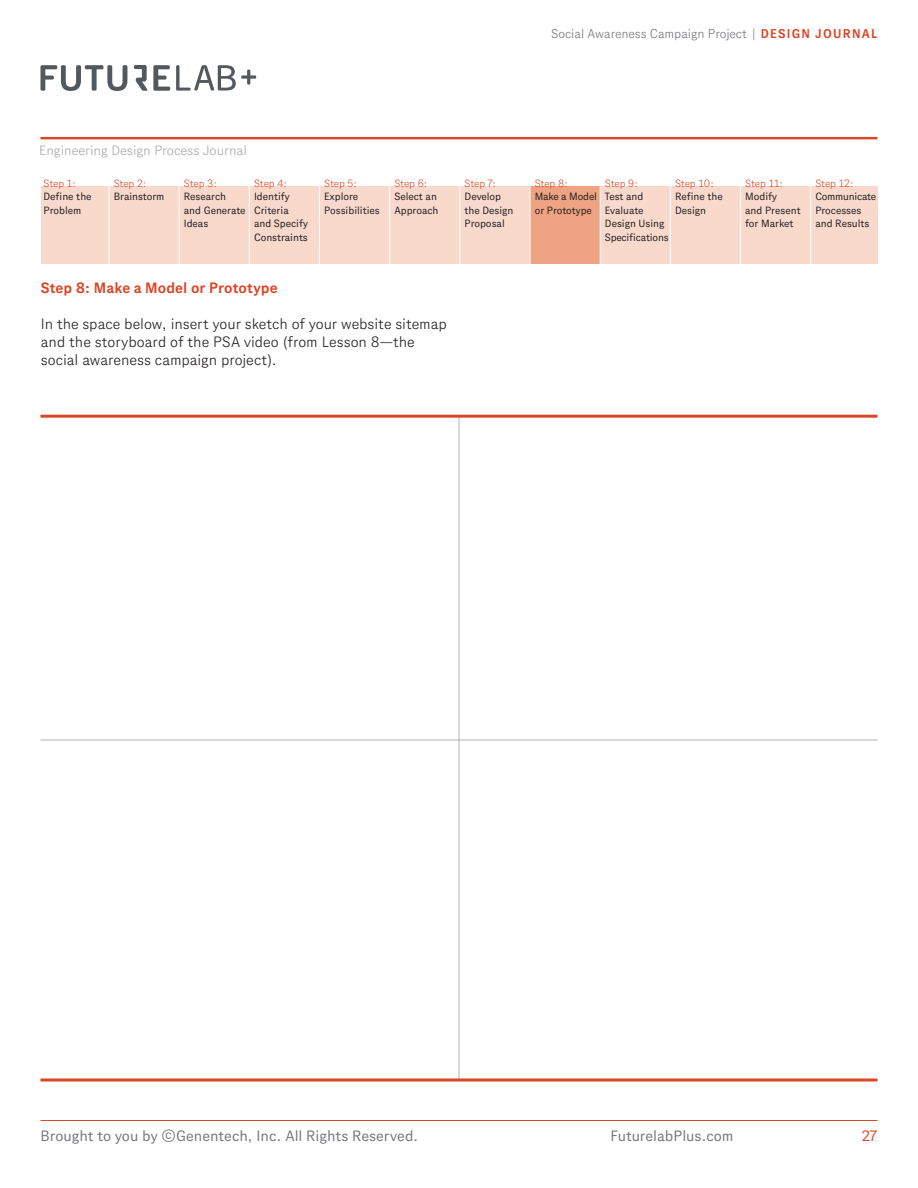
<style>
.page{position:relative;width:918px;height:1188px;background:#fff}
.page>*{position:absolute;margin:0;border:0;box-sizing:border-box;transform-origin:0 0}
.t1{font:300 15px/18px "Gene Sans";color:#231f20}
.t2{font:15px "Gene Sans";color:#76787b}
.t3{font:700 15px "Gene Sans";letter-spacing:.005em;color:#db4726}
.t4{font:15px "Gene Sans";color:#db4726}
.t5{font:300 13.5px "Gene Sans";color:#a8a9ad}
.t6{font:300 12.75px "Gene Sans";color:#76787b}
.t7{font:10.5px/13.5px "Gene Sans";color:#231f20}
.t8{font:300 10.5px "Gene Sans";letter-spacing:-.015em;color:#db4726}
.s1{font-weight:700;color:#db4726}
</style>
<div class="page">
<hr style="left:40px;top:137px;width:838px;height:2px;background:#db4726">
<svg style="left:133px;top:65px;width:14px;height:26px"></svg>
<svg style="left:40px;top:65px;width:87px;height:26px"></svg>
<svg style="left:153px;top:65px;width:17px;height:26px"></svg>
<svg style="left:176px;top:65px;width:80px;height:26px"></svg>
<hr style="left:40px;top:1120px;width:838px;height:1px;background:#db4726">
<hr style="left:40px;top:740px;width:838px;height:1px;background:#b2b3b7">
<hr style="left:459px;top:416px;width:1px;height:664px;background:#b2b3b7">
<hr style="left:40px;top:415px;width:838px;height:3px;background:#db4726">
<svg style="left:40px;top:1078px;width:838px;height:4px;background:#e3745c"></svg>
<div style="left:41px;top:187px;width:837px;height:77px;background:#f8d9cc"></div>
<div style="left:530px;top:187px;width:70px;height:77px;background:#eea382"></div>
<hr style="left:109px;top:180px;width:1px;height:94px;background:#fff">
<hr style="left:179px;top:180px;width:1px;height:94px;background:#fff">
<hr style="left:249px;top:180px;width:1px;height:94px;background:#fff">
<hr style="left:319px;top:180px;width:1px;height:94px;background:#fff">
<hr style="left:389px;top:180px;width:1px;height:94px;background:#fff">
<hr style="left:459px;top:180px;width:1px;height:94px;background:#fff">
<hr style="left:530px;top:180px;width:1px;height:94px;background:#fff">
<hr style="left:600px;top:180px;width:1px;height:94px;background:#fff">
<hr style="left:670px;top:180px;width:1px;height:94px;background:#fff">
<hr style="left:740px;top:180px;width:1px;height:94px;background:#fff">
<hr style="left:810px;top:180px;width:1px;height:94px;background:#fff">
<p class="t6" style="left:551px;top:26px;width:328px">Social Awareness Campaign Project | <span class="s1">DESIGN JOURNAL</span></p>
<p class="t5" style="left:39px;top:143px;width:209px">Engineering Design Process Journal</p>
<p class="t8" style="left:44px;top:177px;width:34px">Step 1:</p>
<p class="t7" style="left:44px;top:190px;width:50px">Define the<br>Problem</p>
<p class="t8" style="left:114px;top:177px;width:34px">Step 2:</p>
<p class="t7" style="left:114px;top:190px;width:52px">Brainstorm</p>
<p class="t8" style="left:184px;top:177px;width:35px">Step 3:</p>
<p class="t7" style="left:184px;top:190px;width:63px">Research and Generate<br>Ideas</p>
<p class="t8" style="left:254px;top:177px;width:35px">Step 4:</p>
<p class="t7" style="left:254px;top:190px;width:55px">Identify<br>Criteria and Specify<br>Constraints</p>
<p class="t8" style="left:324px;top:177px;width:34px">Step 5:</p>
<p class="t7" style="left:324px;top:190px;width:57px">Explore<br>Possibilities</p>
<p class="t8" style="left:394px;top:177px;width:35px">Step 6:</p>
<p class="t7" style="left:394px;top:190px;width:46px">Select an<br>Approach</p>
<h1 class="t3" style="left:41px;top:279px;width:238px">Step 8: Make a Model or Prototype</h1>
<h1 class="t1" style="left:41px;top:314px;width:408px">In the space below, insert your sketch of your website sitemap and the storyboard of the PSA video (from Lesson 8—the social awareness campaign project).</h1>
<p class="t8" style="left:465px;top:177px;width:33px">Step 7:</p>
<p class="t7" style="left:465px;top:190px;width:51px">Develop the Design<br>Proposal</p>
<p class="t8" style="left:535px;top:177px;width:35px">Step 8:</p>
<p class="t7" style="left:535px;top:190px;width:64px">Make a Model or Prototype</p>
<p class="t8" style="left:605px;top:177px;width:35px">Step 9:</p>
<p class="t7" style="left:605px;top:190px;width:65px">Test and<br>Evaluate<br>Design Using<br>Specifications</p>
<p class="t8" style="left:675px;top:177px;width:40px">Step 10:</p>
<p class="t7" style="left:675px;top:190px;width:49px">Refine the<br>Design</p>
<p class="t8" style="left:745px;top:177px;width:39px">Step 11:</p>
<p class="t7" style="left:745px;top:190px;width:57px">Modify<br>and Present for Market</p>
<p class="t8" style="left:815px;top:177px;width:40px">Step 12:</p>
<p class="t7" style="left:815px;top:190px;width:62px">Communicate<br>Processes and Results</p>
<h1 class="t2" style="left:40px;top:1127px;width:379px">Brought to you by ©Genentech, Inc. All Rights Reserved.</h1>
<h1 class="t2" style="left:610px;top:1127px;width:125px">FuturelabPlus.com</h1>
<h1 class="t4" style="left:862px;top:1127px;width:17px">27</h1>
</div>
